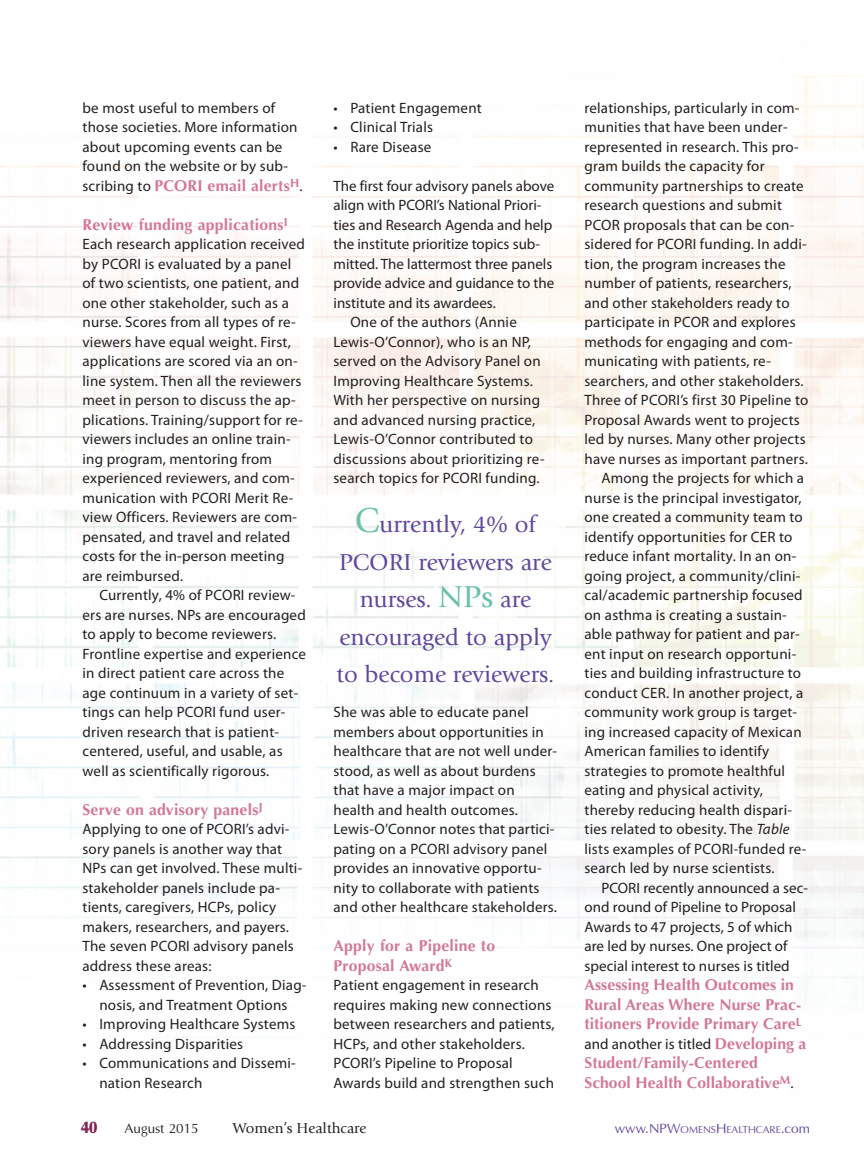
<style>
.page{position:relative;width:864px;height:1175px;background:#fff}
.page>*{position:absolute;margin:0;border:0;box-sizing:border-box;transform-origin:0 0}
.t1{font:24px/37.5px "Giovanni";color:#60479d;text-align:center}
.t2{font:900 16.5px "Optima";color:#862155}
.t3{font:700 15.75px/19.5px "Optima";letter-spacing:.005em;color:#d37796}
.t4{font:15px/19.5px "Myriad Pro";letter-spacing:.015em;color:#231f20}
.t5{font:15px "Giovanni";color:#231f20}
.t6{font:13.5px "Optima";color:#231f20}
.t7{font:10.2px "Optima";color:#60479d}
.s1{font-family:"Myriad Pro";font-weight:400;font-size:15px;color:#231f20}
.s2{font-size:36px;color:#6ac1a9}
.s3{font-size:31.5px;color:#6ac1a9}
.s4{font-style:italic}
.s5{font-family:"Optima";font-weight:700;font-size:15.75px;color:#d37796}
.s6{font-size:13.5px}
</style>
<div class="page">
<img style="left:0;top:75px;width:864px;height:963px">
<p class="t4" style="left:82px;top:99px;width:217px">be most useful to members of those societies. More information about upcoming events can be found on the website or by sub-</p>
<p class="t3" style="left:82px;top:176px;width:222px"><span class="s1">scribing to</span> PCORI email alerts<sup>H</sup><span class="s1">.</span></p>
<p class="t3" style="left:82px;top:215px;width:207px">Review funding applications<sup>I</sup></p>
<p class="t4" style="left:82px;top:235px;width:224px">Each research application received by PCORI is evaluated by a panel of two scientists, one patient, and one other stakeholder, such as a nurse. Scores from all types of re&shy;viewers have equal weight. First, applications are scored via an on&shy;line system. Then all the reviewers meet in person to discuss the ap&shy;plications. Training/support for re&shy;viewers includes an online train&shy;ing program, mentoring from experienced reviewers, and com&shy;munication with PCORI Merit Re&shy;view Officers. Reviewers are com&shy;pensated, and travel and related costs for the in-person meeting are reimbursed.</p>
<p class="t4" style="left:82px;top:586px;width:225px;text-indent:17px">Currently, 4% of PCORI review&shy;ers are nurses. NPs are encouraged to apply to become reviewers.<br>Frontline expertise and experience in direct patient care across the age continuum in a variety of set&shy;tings can help PCORI fund user&shy;driven research that is patient&shy;centered, useful, and usable, as well as scientifically rigorous.</p>
<p class="t3" style="left:82px;top:800px;width:182px">Serve on advisory panels<sup>J</sup></p>
<p class="t4" style="left:82px;top:820px;width:221px">Applying to one of PCORI’s advi&shy;sory panels is another way that<br>NPs can get involved. These multi&shy;stakeholder panels include pa&shy;tients, caregivers, HCPs, policy makers, researchers, and payers.<br>The seven PCORI advisory panels address these areas:</p>
<p class="t4" style="left:82px;top:976px;width:225px;text-align:center">• Assessment of Prevention, Diag&shy;nosis, and Treatment Options</p>
<p class="t4" style="left:82px;top:1015px;width:214px">• Improving Healthcare Systems</p>
<p class="t4" style="left:82px;top:1035px;width:162px">• Addressing Disparities</p>
<p class="t4" style="left:99px;top:1054px;width:198px;text-indent:-17px">• Communications and Dissemi&shy;nation Research</p>
<p class="t4" style="left:333px;top:99px;width:150px">• Patient Engagement</p>
<p class="t4" style="left:333px;top:118px;width:101px">• Clinical Trials</p>
<p class="t4" style="left:333px;top:138px;width:99px">• Rare Disease</p>
<p class="t4" style="left:333px;top:177px;width:222px">The first four advisory panels above</p>
<p class="t4" style="left:333px;top:196px;width:210px">align with PCORI’s National Priori-</p>
<p class="t4" style="left:333px;top:216px;width:220px">ties and Research Agenda and help</p>
<p class="t4" style="left:333px;top:235px;width:208px">the institute prioritize topics sub-</p>
<p class="t4" style="left:333px;top:255px;width:220px">mitted. The lattermost three panels</p>
<p class="t4" style="left:333px;top:274px;width:222px">provide advice and guidance to the</p>
<p class="t4" style="left:333px;top:294px;width:164px">institute and its awardees.</p>
<p class="t4" style="left:350px;top:313px;width:168px">One of the authors (Annie</p>
<p class="t4" style="left:333px;top:333px;width:199px">Lewis-O’Connor), who is an NP,</p>
<p class="t4" style="left:333px;top:352px;width:209px">served on the Advisory Panel on</p>
<p class="t4" style="left:333px;top:372px;width:201px">Improving Healthcare Systems.</p>
<p class="t4" style="left:333px;top:391px;width:208px">With her perspective on nursing</p>
<p class="t4" style="left:333px;top:411px;width:203px">and advanced nursing practice,</p>
<p class="t4" style="left:333px;top:430px;width:201px">Lewis-O’Connor contributed to</p>
<p class="t4" style="left:333px;top:450px;width:213px">discussions about prioritizing re-</p>
<p class="t4" style="left:333px;top:469px;width:208px">search topics for PCORI funding.</p>
<h1 class="t1" style="left:337px;top:507px;width:219px"><span class="s2">C</span>urrently, 4% of<br>PCORI reviewers are nurses. <span class="s3">NPs</span> are encouraged to apply to become reviewers.</h1>
<p class="t4" style="left:333px;top:703px;width:225px">She was able to educate panel members about opportunities in healthcare that are not well under&shy;stood, as well as about burdens that have a major impact on health and health outcomes.<br>Lewis-O’Connor notes that partici&shy;pating on a PCORI advisory panel provides an innovative opportu&shy;nity to collaborate with patients and other healthcare stakeholders.</p>
<p class="t3" style="left:333px;top:936px;width:163px">Apply for a Pipeline to<br>Proposal Award<sup>K</sup></p>
<p class="t4" style="left:333px;top:976px;width:223px">Patient engagement in research requires making new connections between researchers and patients,<br>HCPs, and other stakeholders.<br>PCORI’s Pipeline to Proposal<br>Awards build and strengthen such</p>
<p class="t4" style="left:584px;top:99px;width:217px">relationships, particularly in com-</p>
<p class="t4" style="left:584px;top:118px;width:205px">munities that have been under-</p>
<p class="t4" style="left:584px;top:138px;width:216px">represented in research. This pro-</p>
<p class="t4" style="left:584px;top:157px;width:182px">gram builds the capacity for</p>
<p class="t4" style="left:584px;top:177px;width:221px">community partnerships to create</p>
<p class="t4" style="left:584px;top:196px;width:199px">research questions and submit</p>
<p class="t4" style="left:584px;top:216px;width:211px">PCOR proposals that can be con-</p>
<p class="t4" style="left:584px;top:235px;width:224px">sidered for PCORI funding. In addi-</p>
<p class="t4" style="left:584px;top:255px;width:203px">tion, the program increases the</p>
<p class="t4" style="left:584px;top:274px;width:209px">number of patients, researchers,</p>
<p class="t4" style="left:584px;top:294px;width:207px">and other stakeholders ready to</p>
<p class="t4" style="left:584px;top:313px;width:213px">participate in PCOR and explores</p>
<p class="t4" style="left:584px;top:333px;width:210px">methods for engaging and com-</p>
<p class="t4" style="left:584px;top:352px;width:188px">municating with patients, re-</p>
<p class="t4" style="left:584px;top:372px;width:221px">searchers, and other stakeholders.</p>
<p class="t4" style="left:584px;top:391px;width:225px">Three of PCORI’s first 30 Pipeline to</p>
<p class="t4" style="left:584px;top:411px;width:217px">Proposal Awards went to projects</p>
<p class="t4" style="left:584px;top:430px;width:223px">led by nurses. Many other projects</p>
<p class="t4" style="left:584px;top:450px;width:225px">have nurses as important partners.</p>
<p class="t4" style="left:601px;top:469px;width:204px">Among the projects for which a</p>
<p class="t4" style="left:584px;top:489px;width:219px">nurse is the principal investigator,</p>
<p class="t4" style="left:584px;top:508px;width:220px">one created a community team to</p>
<p class="t4" style="left:584px;top:528px;width:209px">identify opportunities for CER to</p>
<p class="t4" style="left:584px;top:547px;width:213px">reduce infant mortality. In an on-</p>
<p class="t4" style="left:584px;top:567px;width:217px">going project, a community/clini-</p>
<p class="t4" style="left:584px;top:586px;width:220px">cal/academic partnership focused</p>
<p class="t4" style="left:584px;top:606px;width:204px">on asthma is creating a sustain-</p>
<p class="t4" style="left:584px;top:625px;width:217px">able pathway for patient and par-</p>
<p class="t4" style="left:584px;top:645px;width:213px">ent input on research opportuni-</p>
<p class="t4" style="left:584px;top:664px;width:218px">ties and building infrastructure to</p>
<p class="t4" style="left:584px;top:684px;width:220px">conduct CER. In another project, a</p>
<p class="t4" style="left:584px;top:703px;width:214px">community work group is target-</p>
<p class="t4" style="left:584px;top:723px;width:219px">ing increased capacity of Mexican</p>
<p class="t4" style="left:584px;top:742px;width:186px">American families to identify</p>
<p class="t4" style="left:584px;top:762px;width:202px">strategies to promote healthful</p>
<p class="t4" style="left:584px;top:781px;width:180px">eating and physical activity,</p>
<p class="t4" style="left:584px;top:801px;width:209px">thereby reducing health dispari-</p>
<p class="t4" style="left:584px;top:820px;width:207px">ties related to obesity. The <span class="s4">Table</span></p>
<p class="t4" style="left:584px;top:840px;width:224px">lists examples of PCORI-funded re-</p>
<p class="t4" style="left:584px;top:859px;width:192px">search led by nurse scientists.</p>
<p class="t4" style="left:601px;top:879px;width:208px">PCORI recently announced a sec-</p>
<p class="t4" style="left:584px;top:898px;width:213px">ond round of Pipeline to Proposal</p>
<p class="t4" style="left:584px;top:918px;width:209px">Awards to 47 projects, 5 of which</p>
<p class="t4" style="left:584px;top:937px;width:205px">are led by nurses. One project of</p>
<p class="t4" style="left:584px;top:957px;width:207px">special interest to nurses is titled</p>
<p class="t3" style="left:584px;top:975px;width:219px">Assessing Health Outcomes in<br>Rural Areas Where Nurse Prac&shy;titioners Provide Primary Care<sup>L</sup></p>
<p class="t4" style="left:584px;top:1035px;width:224px">and another is titled <span class="s5">Developing a</span></p>
<p class="t3" style="left:585px;top:1053px;width:211px">Student/Family-Centered<br>School Health Collaborative<sup>M</sup><span class="s1">.</span></p>
<p class="t2" style="left:81px;top:1121px;width:18px">40</p>
<p class="t6" style="left:125px;top:1120px;width:76px">August 2015</p>
<p class="t5" style="left:233px;top:1122px;width:135px">Women’s Healthcare</p>
<p class="t7" style="left:615px;top:1123px;width:197px"><span class="s6">www.NPW</span>OMENS<span class="s6">H</span>EALTHCARE<span class="s6">.com</span></p>
</div>
